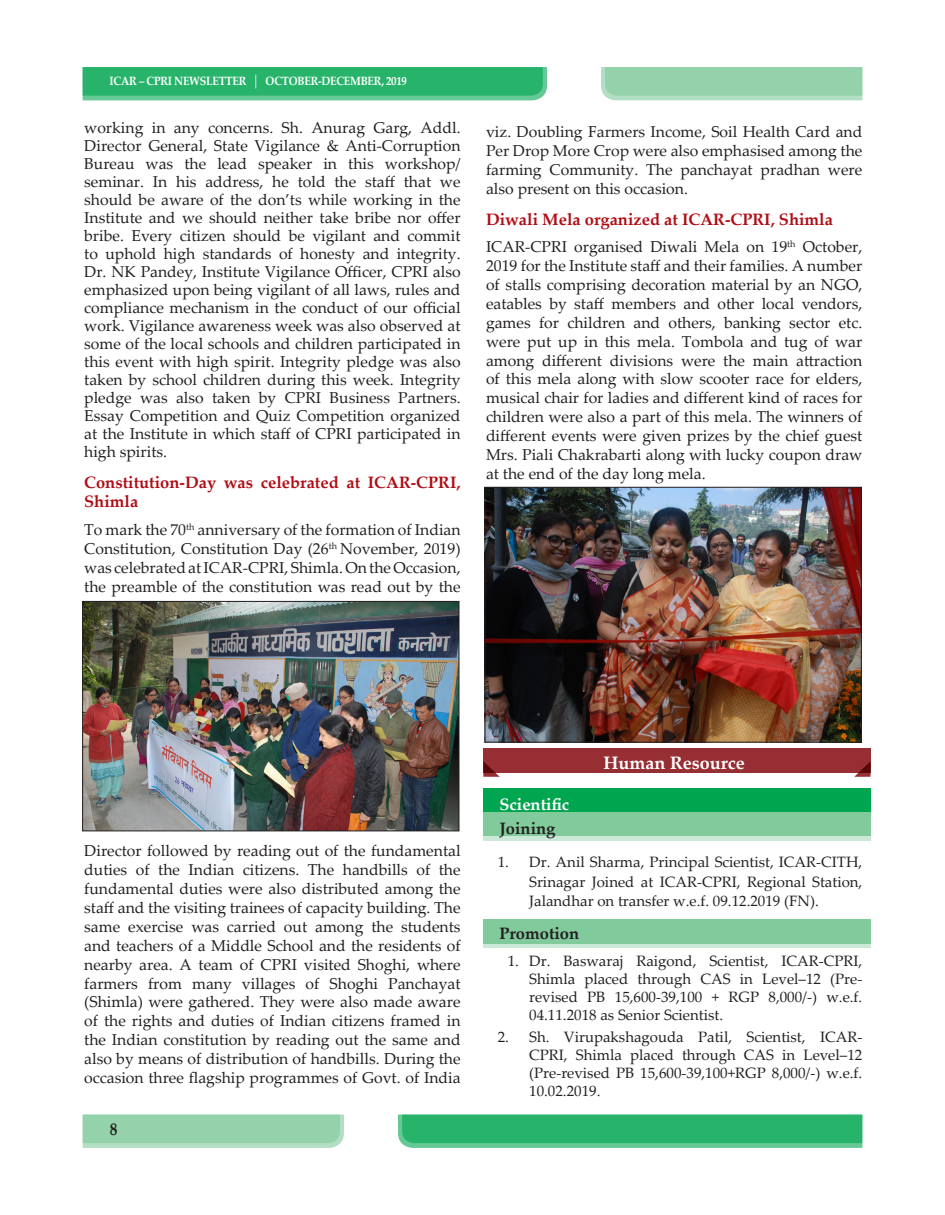
<style>
.page{position:relative;width:945px;height:1215px;background:#fff}
.page>*{position:absolute;margin:0;border:0;box-sizing:border-box;transform-origin:0 0}
.head1{font:700 18px "Palatino Linotype";color:#fff}
.t1{font:700 17.25px "Palatino Linotype";color:#231f20;scale:.9 1}
.head2{font:700 16.5px/19.8px "Palatino Linotype";color:#b00d15}
.head3{font:700 16.5px "Palatino Linotype";color:#231f20}
.head3-2{font:700 16.5px "Palatino Linotype";color:#fff}
.Para_Normal{font:15.75px/18.9px "Palatino Linotype";color:#231f20;text-align:justify}
.N_Normal_para_1_2_3{font:15px/18px "Palatino Linotype";color:#231f20;text-align:justify}
.t2{font:700 12px "Palatino Linotype";letter-spacing:-.025em;color:#fff;scale:.9 1}
</style>
<div class="page">
<svg style="left:601px;top:67px;width:261px;height:33px;background:#98d4ae"></svg>
<svg style="left:398px;top:1115px;width:464px;height:33px;background:#32b672"></svg>
<svg style="left:83px;top:1115px;width:261px;height:33px;background:#99d4af"></svg>
<svg style="left:83px;top:67px;width:464px;height:33px;background:#31b671"></svg>
<div style="left:483px;top:919px;width:387px;height:24px;background:#80ca9c"></div>
<div style="left:483px;top:924px;width:387px;height:24px;background:#80ca9c"></div>
<div style="left:483px;top:749px;width:388px;height:24px;background:#962e33"></div>
<svg style="left:483px;top:761px;width:17px;height:16px"></svg>
<svg style="left:854px;top:761px;width:17px;height:16px"></svg>
<div style="left:483px;top:812px;width:388px;height:24px;background:#80ca9c"></div>
<div style="left:483px;top:836px;width:388px;height:5px;background:#cbe9d6"></div>
<div style="left:483px;top:788px;width:388px;height:24px;background:#00a54f"></div>
<img style="left:84px;top:603px;width:373px;height:226px">
<div style="left:82px;top:601px;width:377px;height:230px;border:1px solid #231f20"></div>
<img style="left:487px;top:489px;width:373px;height:251px">
<div style="left:485px;top:487px;width:377px;height:255px;border:1px solid #231f20"></div>
<p class="t2" style="left:110px;top:72px;width:154px">ICAR – CPRI NEWSLETTER</p>
<p class="t2" style="left:266px;top:72px;width:159px">OCTOBER-DECEMBER, 2019</p>
<p class="Para_Normal" style="left:84px;top:118px;width:378px;line-height:18px">working in any concerns. Sh. Anurag Garg, Addl.<br>Director General, State Vigilance &amp; Anti-Corruption Bureau was the lead speaker in this workshop/ seminar. In his address, he told the staff that we should be aware of the don’ts while working in the Institute and we should neither take bribe nor offer bribe. Every citizen should be vigilant and commit to uphold high standards of honesty and integrity.<br>Dr. NK Pandey, Institute Vigilance Officer, CPRI also emphasized upon being vigilant of all laws, rules and compliance mechanism in the conduct of our official work. Vigilance awareness week was also observed at some of the local schools and children participated in this event with high spirit. Integrity pledge was also taken by school children during this week. Integrity pledge was also taken by CPRI Business Partners.<br>Essay Competition and Quiz Competition organized at the Institute in which staff of CPRI participated in high spirits.</p>
<p class="head2" style="left:84px;top:472px;width:378px">Constitution-Day was celebrated at ICAR-CPRI,<br>Shimla</p>
<p class="Para_Normal" style="left:84px;top:520px;width:378px">To mark the 70<sup>th</sup> anniversary of the formation of Indian Constitution, Constitution Day (26<sup>th</sup> November, 2019) was celebrated at ICAR-CPRI, Shimla. On the Occasion, the preamble of the constitution was read out by the</p>
<p class="Para_Normal" style="left:486px;top:122px;width:378px">viz. Doubling Farmers Income, Soil Health Card and Per Drop More Crop were also emphasised among the farming Community. The panchayat pradhan were also present on this occasion.</p>
<p class="head2" style="left:486px;top:208px;width:349px">Diwali Mela organized at ICAR-CPRI, Shimla</p>
<p class="Para_Normal" style="left:486px;top:237px;width:378px">ICAR-CPRI organised Diwali Mela on 19<sup>th</sup> October, 2019 for the Institute staff and their families. A number of stalls comprising decoration material by an NGO, eatables by staff members and other local vendors, games for children and others, banking sector etc. were put up in this mela. Tombola and tug of war among different divisions were the main attraction of this mela along with slow scooter race for elders, musical chair for ladies and different kind of races for children were also a part of this mela. The winners of different events were given prizes by the chief guest Mrs. Piali Chakrabarti along with lucky coupon draw at the end of the day long mela.</p>
<p class="Para_Normal" style="left:84px;top:841px;width:378px">Director followed by reading out of the fundamental duties of the Indian citizens. The handbills of the fundamental duties were also distributed among the staff and the visiting trainees of capacity building. The same exercise was carried out among the students and teachers of a Middle School and the residents of nearby area. A team of CPRI visited Shoghi, where farmers from many villages of Shoghi Panchayat (Shimla) were gathered. They were also made aware of the rights and duties of Indian citizens framed in the Indian constitution by reading out the same and also by means of distribution of handbills. During the occasion three flagship programmes of Govt. of India</p>
<p class="t1" style="left:110px;top:1117px;width:10px">8</p>
<p class="head1" style="left:604px;top:750px;width:143px">Human Resource</p>
<p class="head3-2" style="left:500px;top:793px;width:71px">Scientific</p>
<p class="head3" style="left:500px;top:817px;width:57px">Joining</p>
<p class="N_Normal_para_1_2_3" style="left:529px;top:852px;width:335px;line-height:19.5px;text-indent:-32px">1. Dr. Anil Sharma, Principal Scientist, ICAR-CITH, Srinagar Joined at ICAR-CPRI, Regional Station, Jalandhar on transfer w.e.f. 09.12.2019 (FN).</p>
<p class="head3" style="left:500px;top:922px;width:81px">Promotion</p>
<p class="N_Normal_para_1_2_3" style="left:529px;top:951px;width:335px;text-indent:-21px">1. Dr. Baswaraj Raigond, Scientist, ICAR-CPRI, Shimla placed through CAS in Level–12 (Pre&shy;revised PB 15,600-39,100 + RGP 8,000/-) w.e.f.<br>04.11.2018 as Senior Scientist.</p>
<p class="N_Normal_para_1_2_3" style="left:529px;top:1028px;width:335px;text-indent:-32px">2. Sh. Virupakshagouda Patil, Scientist, ICAR-CPRI, Shimla placed through CAS in Level–12 (Pre-revised PB 15,600-39,100+RGP 8,000/-) w.e.f.<br>10.02.2019.</p>
</div>
